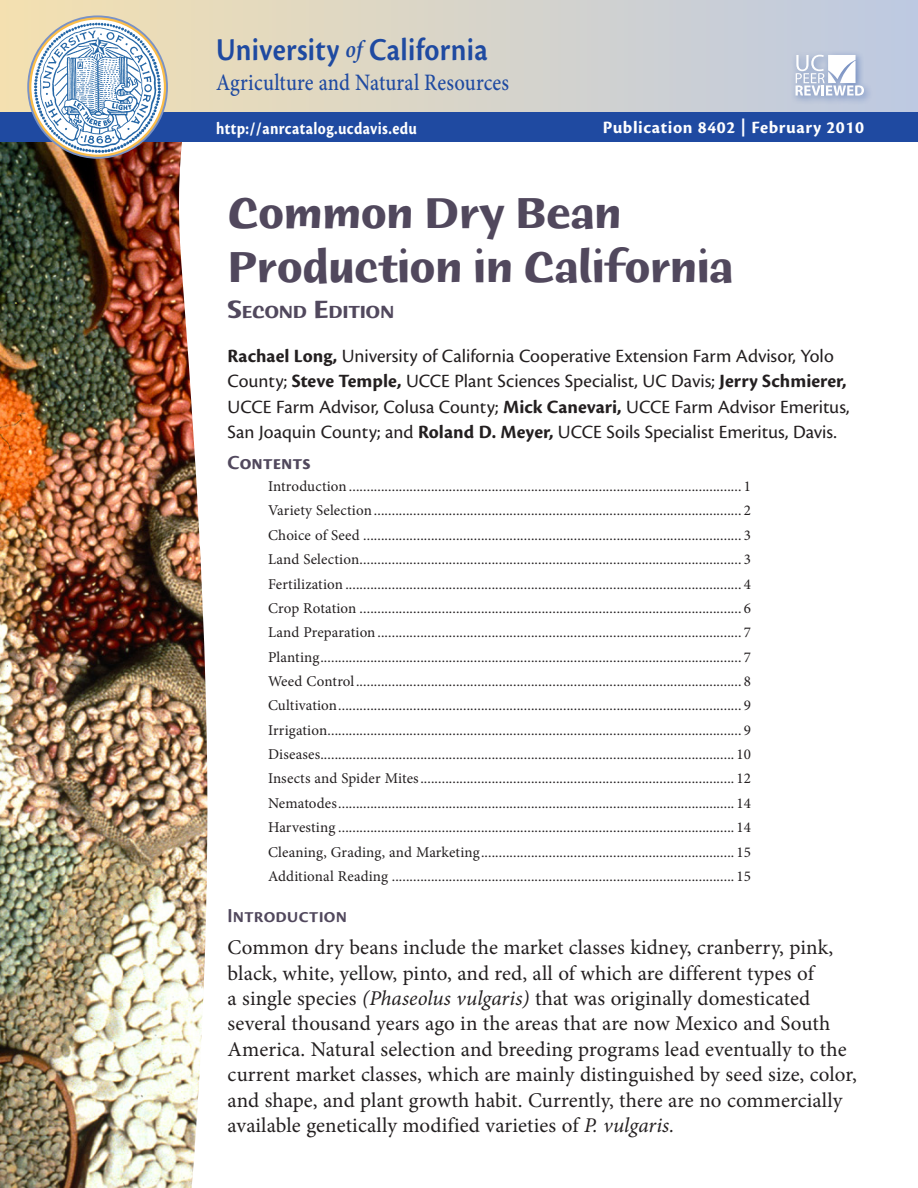
<style>
.page{position:relative;width:918px;height:1188px;background:#fff}
.page>*{position:absolute;margin:0;border:0;box-sizing:border-box;transform-origin:0 0}
.t1{font:700 46.5px/54px "Humana Sans ITC";letter-spacing:-.015em;color:#51485d}
.t2{font:600 33.15px "Cronos Pro";letter-spacing:.01em;color:#1f4aa1;scale:.89 1}
.t3{font:500 23.55px "Minion Pro";letter-spacing:.01em;color:#1f4aa1;scale:.87 1}
.t4{font:21px/25.5px "Minion Pro";letter-spacing:.005em;color:#231f20}
.t5{font:20.7px "Cronos Pro Semibold Disp";letter-spacing:.005em;color:#51485d}
.t6{font:20.7px "Cronos Pro Bold Disp";letter-spacing:.005em;color:#51485d}
.t7{font:19.5px/25.5px "Cronos Pro";color:#231f20}
.t8{font:700 18.9px "Humana Sans ITC";letter-spacing:-.02em;color:#51485d}
.t9{font:700 18px "Cronos Pro";letter-spacing:.03em;color:#fff;scale:.87 1}
.t10{font:700 18px "Cronos Pro";letter-spacing:.03em;color:#fff}
.t11{font:15px/24.3px "Minion Pro";letter-spacing:.01em;color:#231f20;text-align:justify}
.s1{font-family:"Minion Pro";font-style:italic;font-size:24.3px}
.s2{font-size:27px}
.s3{font-weight:700}
.s4{font-style:italic}
</style>
<div class="page">
<img style="left:0;top:142px;width:208px;height:1046px">
<div style="left:0;top:0;width:918px;height:129px;background:linear-gradient(to right,#f2dfb0,#becae2)"></div>
<div style="left:0;top:112px;width:918px;height:30px;background:#1f4aa1"></div>
<div style="left:790px;top:49px;width:82px;height:55px;background:#1f4aa1;opacity:.5"></div>
<svg style="left:796px;top:55px;width:68px;height:41px"></svg>
<img style="left:28px;top:18px;width:137px;height:140px">
<h2 class="t2" style="left:216px;top:31px;width:307px">University <span class="s1">of</span> California</h2>
<h3 class="t3" style="left:216px;top:67px;width:339px">Agriculture and Natural Resources</h3>
<p class="t9" style="left:216px;top:118px;width:233px">http://anrcatalog.ucdavis.edu</p>
<p class="t10" style="left:603px;top:117px;width:263px">Publication 8402 | February 2010</p>
<h1 class="t1" style="left:228px;top:188px;width:508px">Common Dry Bean<br>Production in California</h1>
<p class="t8" style="left:228px;top:302px;width:168px"><span class="s2">S</span>ECOND <span class="s2">E</span>DITION</p>
<p class="t7" style="left:228px;top:343px;width:624px"><span class="s3">Rachael Long,</span> University of California Cooperative Extension Farm Advisor, Yolo County; <span class="s3">Steve Temple,</span> UCCE Plant Sciences Specialist, UC Davis; <span class="s3">Jerry Schmierer, </span>UCCE Farm Advisor, Colusa County; <span class="s3">Mick Canevari,</span> UCCE Farm Advisor Emeritus, San Joaquin County; and <span class="s3">Roland D. Meyer,</span> UCCE Soils Specialist Emeritus, Davis.</p>
<h3 class="t6" style="left:228px;top:450px;width:85px">Contents</h3>
<p class="t11" style="left:268px;top:474px;width:485px">Introduction .............................................................................................................. 1<br>Variety Selection....................................................................................................... 2<br>Choice of Seed .......................................................................................................... 3<br>Land Selection........................................................................................................... 3<br>Fertilization ............................................................................................................... 4<br>Crop Rotation ........................................................................................................... 6<br>Land Preparation...................................................................................................... 7<br>Planting...................................................................................................................... 7<br>Weed Control............................................................................................................ 8<br>Cultivation................................................................................................................. 9<br>Irrigation.................................................................................................................... 9<br>Diseases.................................................................................................................... 10<br>Insects and Spider Mites........................................................................................ 12<br>Nematodes............................................................................................................... 14<br>Harvesting ............................................................................................................... 14<br>Cleaning, Grading, and Marketing....................................................................... 15<br>Additional Reading ................................................................................................ 15</p>
<h3 class="t5" style="left:228px;top:903px;width:121px">Introduction</h3>
<p class="t4" style="left:228px;top:935px;width:631px">Common dry beans include the market classes kidney, cranberry, pink, black, white, yellow, pinto, and red, all of which are different types of<br>a single species <span class="s4">(Phaseolus vulgaris)</span> that was originally domesticated several thousand years ago in the areas that are now Mexico and South America. Natural selection and breeding programs lead eventually to the current market classes, which are mainly distinguished by seed size, color, and shape, and plant growth habit. Currently, there are no commercially available genetically modified varieties of <span class="s4">P. vulgaris.</span></p>
</div>
